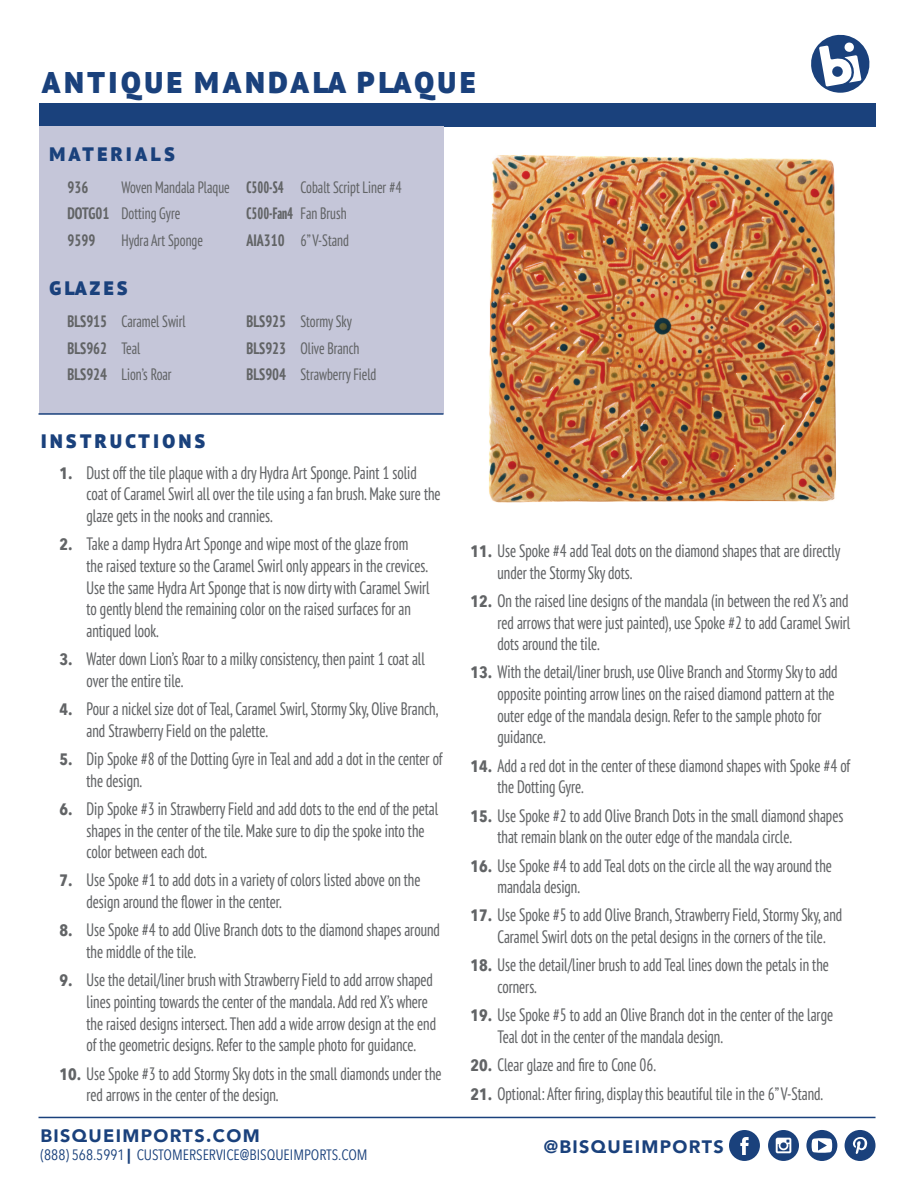
<style>
.page{position:relative;width:918px;height:1188px;background:#fff}
.page>*{position:absolute;margin:0;border:0;box-sizing:border-box;transform-origin:0 0}
.t1{font:900 30px "PT Sans Pro";letter-spacing:.13em;color:#1a417c}
.t2{font:900 19.5px "PT Sans Pro";letter-spacing:.18em;color:#1a417c}
.t3{font:condensed 18px/21.6px "PT Sans Pro";color:#626466}
.t4{font:900 18px "Avenir";letter-spacing:.075em;color:#1a417c}
.t5{font:condensed 16.5px/26.5px "PT Sans Pro";color:#626466}
.t6{font:700 16.5px "PT Sans Pro Extra Cond";color:#626466}
.t7{font:700 condensed 16.5px "PT Sans Pro";color:#626466}
.t8{font:15px "Avenir Next Condensed";color:#1a417c}
.s1{font-weight:700}
.s2{font-family:"PT Sans Pro Extra Cond";font-weight:700;font-stretch:normal}
.s3{font-family:"PT Sans Pro";font-weight:400;font-stretch:condensed}
.s4{font-family:"Avenir Next Condensed";font-weight:700;font-stretch:normal;font-size:16.5px}
</style>
<div class="page">
<hr style="left:39px;top:1117px;width:837px;height:1px;background:#1a417c">
<div style="left:39px;top:103px;width:837px;height:24px;background:#1a417c"></div>
<svg style="left:811px;top:34px;width:59px;height:59px"></svg>
<svg style="left:768px;top:1130px;width:31px;height:31px"></svg>
<svg style="left:729px;top:1130px;width:31px;height:31px"></svg>
<svg style="left:806px;top:1130px;width:31px;height:31px"></svg>
<svg style="left:845px;top:1130px;width:31px;height:31px"></svg>
<div style="left:39px;top:127px;width:405px;height:287px;background:#c5c6d9"></div>
<hr style="left:39px;top:413px;width:405px;height:2px;background:#1a417c">
<img style="left:489px;top:155px;width:347px;height:348px">
<h1 class="t1" style="left:42px;top:62px;width:435px">ANTIQUE MANDALA PLAQUE</h1>
<p class="t2" style="left:49px;top:141px;width:127px">MATERIALS</p>
<p class="t7" style="left:68px;top:176px;width:22px">936</p>
<p class="t5" style="left:68px;top:173px;width:164px;text-indent:54px">Woven Mandala Plaque<br><span class="s1">DOTG01</span> Dotting Gyre<br><span class="s1">9599</span></p>
<p class="t5" style="left:122px;top:226px;width:83px">Hydra Art Sponge</p>
<p class="t2" style="left:49px;top:275px;width:80px">GLAZES</p>
<p class="t5" style="left:247px;top:173px;width:157px"><span class="s2">C500-S4</span> Cobalt Script Liner #4</p>
<p class="t6" style="left:247px;top:203px;width:102px">C500-Fan4 <span class="s3">Fan Brush</span></p>
<p class="t5" style="left:247px;top:226px;width:104px"><span class="s1">AIA310</span> 6” V-Stand</p>
<p class="t5" style="left:67px;top:308px;width:120px"><span class="s1">BLS915</span> Caramel Swirl<br><span class="s1">BLS962</span> Teal<br><span class="s1">BLS924</span> Lion’s Roar</p>
<p class="t5" style="left:247px;top:308px;width:131px"><span class="s1">BLS925</span> Stormy Sky<br><span class="s1">BLS923</span> Olive Branch<br><span class="s1">BLS904</span> Strawberry Field</p>
<p class="t2" style="left:41px;top:428px;width:165px">INSTRUCTIONS</p>
<p class="t3" style="left:87px;top:461px;width:355px;text-indent:-27px"><span class="s4">1.</span> Dust off the tile plaque with a dry Hydra Art Sponge. Paint 1 solid coat of Caramel Swirl all over the tile using a fan brush. Make sure the glaze gets in the nooks and crannies.</p>
<p class="t3" style="left:87px;top:533px;width:345px;text-indent:-27px"><span class="s4">2.</span> Take a damp Hydra Art Sponge and wipe most of the glaze from<br>the raised texture so the Caramel Swirl only appears in the crevices.<br>Use the same Hydra Art Sponge that is now dirty with Caramel Swirl to gently blend the remaining color on the raised surfaces for an antiqued look.</p>
<p class="t3" style="left:87px;top:647px;width:340px;text-indent:-27px"><span class="s4">3.</span> Water down Lion’s Roar to a milky consistency, then paint 1 coat all over the entire tile.</p>
<p class="t3" style="left:87px;top:697px;width:354px;text-indent:-27px"><span class="s4">4.</span> Pour a nickel size dot of Teal, Caramel Swirl, Stormy Sky, Olive Branch, and Strawberry Field on the palette.</p>
<p class="t3" style="left:87px;top:747px;width:358px;text-indent:-27px"><span class="s4">5.</span> Dip Spoke #8 of the Dotting Gyre in Teal and add a dot in the center of the design.</p>
<p class="t3" style="left:87px;top:797px;width:353px;text-indent:-27px"><span class="s4">6.</span> Dip Spoke #3 in Strawberry Field and add dots to the end of the petal shapes in the center of the tile. Make sure to dip the spoke into the color between each dot.</p>
<p class="t3" style="left:87px;top:869px;width:335px;text-indent:-27px"><span class="s4">7.</span> Use Spoke #1 to add dots in a variety of colors listed above on the design around the flower in the center.</p>
<p class="t3" style="left:87px;top:919px;width:355px;text-indent:-27px"><span class="s4">8.</span> Use Spoke #4 to add Olive Branch dots to the diamond shapes around the middle of the tile.</p>
<p class="t3" style="left:87px;top:969px;width:351px;text-indent:-27px"><span class="s4">9.</span> Use the detail/liner brush with Strawberry Field to add arrow shaped lines pointing towards the center of the mandala. Add red X’s where the raised designs intersect. Then add a wide arrow design at the end of the geometric designs. Refer to the sample photo for guidance.</p>
<p class="t3" style="left:87px;top:1062px;width:356px;text-indent:-27px"><span class="s4">10.</span> Use Spoke #3 to add Stormy Sky dots in the small diamonds under the red arrows in the center of the design.</p>
<p class="t4" style="left:40px;top:1120px;width:221px">BISQUEIMPORTS.COM</p>
<p class="t8" style="left:40px;top:1142px;width:329px">(888) 568.5991 <span class="s1">|</span> CUSTOMERSERVICE@BISQUEIMPORTS.COM</p>
<p class="t3" style="left:498px;top:539px;width:345px;text-indent:-27px"><span class="s4">11.</span> Use Spoke #4 add Teal dots on the diamond shapes that are directly under the Stormy Sky dots.</p>
<p class="t3" style="left:498px;top:589px;width:354px;text-align:justify;text-indent:-27px"><span class="s4">12.</span> On the raised line designs of the mandala (in between the red X’s and red arrows that were just painted), use Spoke #2 to add Caramel Swirl dots around the tile.</p>
<p class="t3" style="left:498px;top:661px;width:342px;text-indent:-27px"><span class="s4">13.</span> With the detail/liner brush, use Olive Branch and Stormy Sky to add opposite pointing arrow lines on the raised diamond pattern at the outer edge of the mandala design. Refer to the sample photo for guidance.</p>
<p class="t3" style="left:498px;top:754px;width:354px;text-indent:-27px"><span class="s4">14.</span> Add a red dot in the center of these diamond shapes with Spoke #4 of the Dotting Gyre.</p>
<p class="t3" style="left:498px;top:804px;width:347px;text-indent:-27px"><span class="s4">15.</span> Use Spoke #2 to add Olive Branch Dots in the small diamond shapes that remain blank on the outer edge of the mandala circle.</p>
<p class="t3" style="left:498px;top:854px;width:336px;text-indent:-27px"><span class="s4">16.</span> Use Spoke #4 to add Teal dots on the circle all the way around the mandala design.</p>
<p class="t3" style="left:471px;top:904px;width:373px;text-align:center"><span class="s4">17.</span> Use Spoke #5 to add Olive Branch, Strawberry Field, Stormy Sky, and<br>Caramel Swirl dots on the petal designs in the corners of the tile.</p>
<p class="t3" style="left:498px;top:954px;width:333px;text-indent:-27px"><span class="s4">18.</span> Use the detail/liner brush to add Teal lines down the petals in the corners.</p>
<p class="t3" style="left:498px;top:1004px;width:337px;text-indent:-27px"><span class="s4">19.</span> Use Spoke #5 to add an Olive Branch dot in the center of the large<br>Teal dot in the center of the mandala design.</p>
<p class="t3" style="left:471px;top:1054px;width:187px"><span class="s4">20.</span> Clear glaze and fire to Cone 06.</p>
<p class="t3" style="left:471px;top:1082px;width:354px"><span class="s4">21.</span> Optional: After firing, display this beautiful tile in the 6” V-Stand.</p>
<p class="t4" style="left:544px;top:1131px;width:181px">@BISQUEIMPORTS</p>
</div>
